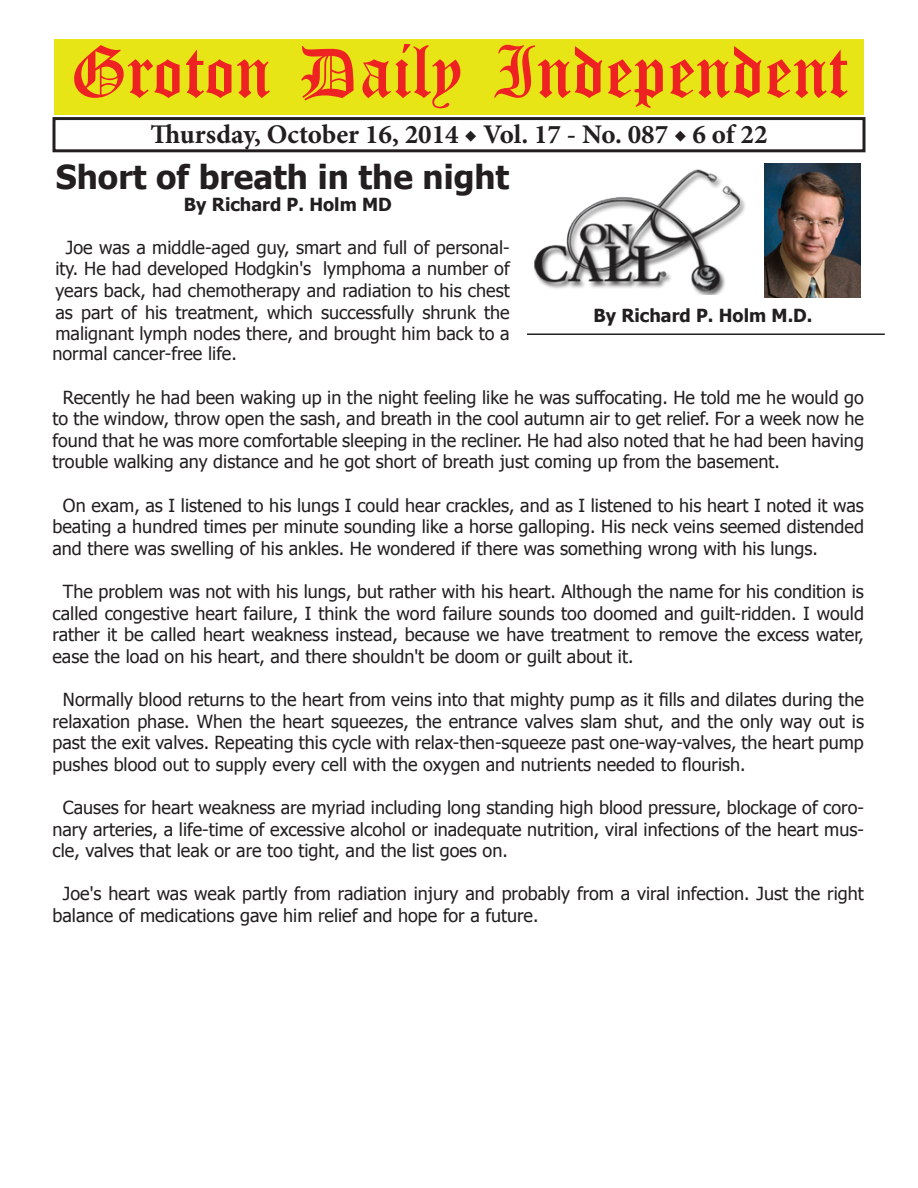
<style>
.page{position:relative;width:918px;height:1188px;background:#fff}
.page>*{position:absolute;margin:0;border:0;box-sizing:border-box;transform-origin:0 0}
.t1{font:54px "Old English Five";color:#ee2123}
.t2{font:700 33px "Tahoma";color:#231f20}
.t3{font:700 27px "Minion Pro";color:#231f20}
.t4{font:18px/21.6px "Tahoma";color:#231f20;text-align:justify}
.t5{font:700 18px "Tahoma";color:#231f20}
</style>
<div class="page">
<div style="left:52px;top:117px;width:814px;height:35px;border:3px solid #231f20"></div>
<div style="left:54px;top:40px;width:810px;height:75px;background:#e7e515"></div>
<img style="left:534px;top:169px;width:211px;height:126px">
<img style="left:765px;top:164px;width:95px;height:134px">
<hr style="left:527px;top:333px;width:358px;height:2px;background:#231f20">
<h1 class="t1" style="left:70px;top:47px;width:779px">Groton Daily Independent</h1>
<h3 class="t3" style="left:150px;top:116px;width:619px">Thursday, October 16, 2014 ◆ Vol. 17 - No. 087 ◆ 6 of 22</h3>
<h2 class="t2" style="left:56px;top:154px;width:455px">Short of breath in the night</h2>
<p class="t5" style="left:184px;top:191px;width:209px">By Richard P. Holm MD</p>
<p class="t4" style="left:56px;top:236px;width:456px;text-align:center">Joe was a middle-aged guy, smart and full of personal&shy;ity. He had developed Hodgkin's lymphoma a number of years back, had chemotherapy and radiation to his chest as part of his treatment, which successfully shrunk the malignant lymph nodes there, and brought him back to a</p>
<p class="t5" style="left:593px;top:303px;width:221px">By Richard P. Holm M.D.</p>
<p class="t4" style="left:52px;top:342px;width:186px">normal cancer-free life.</p>
<p class="t4" style="left:52px;top:385px;width:813px;text-indent:10px">Recently he had been waking up in the night feeling like he was suffocating. He told me he would go to the window, throw open the sash, and breath in the cool autumn air to get relief. For a week now he found that he was more comfortable sleeping in the recliner. He had also noted that he had been having trouble walking any distance and he got short of breath just coming up from the basement.</p>
<p class="t4" style="left:52px;top:493px;width:813px;text-indent:10px">On exam, as I listened to his lungs I could hear crackles, and as I listened to his heart I noted it was beating a hundred times per minute sounding like a horse galloping. His neck veins seemed distended and there was swelling of his ankles. He wondered if there was something wrong with his lungs.</p>
<p class="t4" style="left:52px;top:580px;width:813px;text-indent:10px">The problem was not with his lungs, but rather with his heart. Although the name for his condition is called congestive heart failure, I think the word failure sounds too doomed and guilt-ridden. I would rather it be called heart weakness instead, because we have treatment to remove the excess water, ease the load on his heart, and there shouldn't be doom or guilt about it.</p>
<p class="t4" style="left:52px;top:688px;width:813px;text-indent:10px">Normally blood returns to the heart from veins into that mighty pump as it fills and dilates during the relaxation phase. When the heart squeezes, the entrance valves slam shut, and the only way out is past the exit valves. Repeating this cycle with relax-then-squeeze past one-way-valves, the heart pump pushes blood out to supply every cell with the oxygen and nutrients needed to flourish.</p>
<p class="t4" style="left:52px;top:796px;width:813px;text-indent:10px">Causes for heart weakness are myriad including long standing high blood pressure, blockage of coro&shy;nary arteries, a life-time of excessive alcohol or inadequate nutrition, viral infections of the heart mus&shy;cle, valves that leak or are too tight, and the list goes on.</p>
<p class="t4" style="left:52px;top:882px;width:813px;text-indent:10px">Joe's heart was weak partly from radiation injury and probably from a viral infection. Just the right balance of medications gave him relief and hope for a future.</p>
</div>
